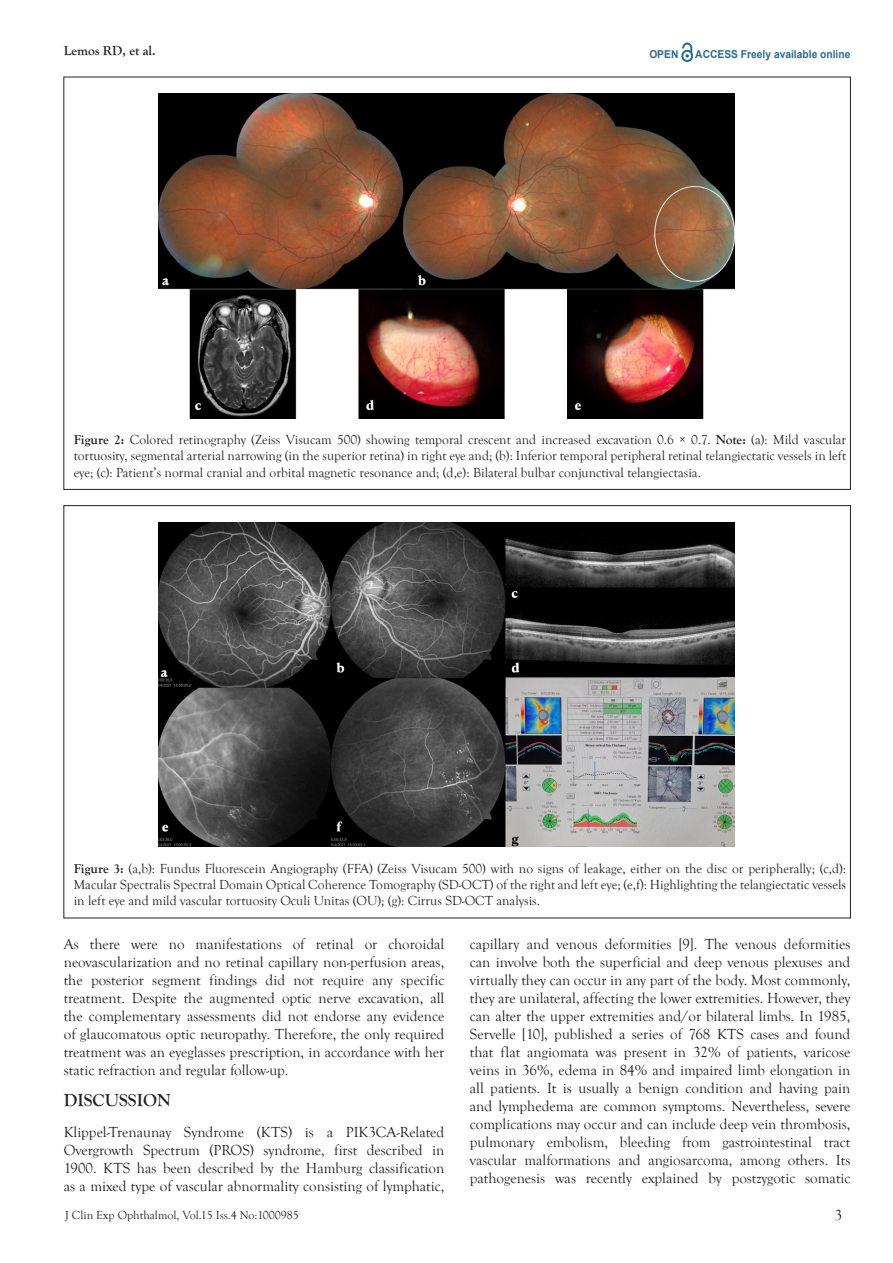
<style>
.page{position:relative;width:893px;height:1263px;background:#fff}
.page>*{position:absolute;margin:0;border:0;box-sizing:border-box;transform-origin:0 0}
.t1{font:700 18px "Goudy Old Style T";color:#231f20}
.bd{font:15px/18px "Goudy Old Style T";color:#231f20;text-align:justify}
.t2{font:13.5px/16.2px "Goudy Old Style T";color:#231f20;text-align:justify}
.t3{font:700 13.5px "Goudy Old Style T";color:#231f20}
.t4{font:12px "Goudy Old Style T";color:#231f20}
.t5{font:700 10.95px "Arial";color:#2b6b8f;scale:.94 1}
.s1{font-weight:700}
</style>
<div class="page">
<svg style="left:681px;top:43px;width:12px;height:19px"></svg>
<img style="left:158px;top:94px;width:577px;height:324px">
<img style="left:158px;top:522px;width:577px;height:325px">
<p class="t3" style="left:64px;top:43px;width:93px">Lemos RD, et al.</p>
<p class="t5" style="left:649px;top:47px;width:32px">OPEN</p>
<p class="t5" style="left:695px;top:46px;width:167px">ACCESS Freely available online</p>
<p class="t2" style="left:74px;top:432px;width:774px"><span class="s1">Figure 2:</span> Colored retinography (Zeiss Visucam 500) showing temporal crescent and increased excavation 0.6 × 0.7. <span class="s1">Note:</span> (a): Mild vascular tortuosity, segmental arterial narrowing (in the superior retina) in right eye and; (b): Inferior temporal peripheral retinal telangiectatic vessels in left eye; (c): Patient’s normal cranial and orbital magnetic resonance and; (d,e): Bilateral bulbar conjunctival telangiectasia.</p>
<p class="t2" style="left:74px;top:860px;width:774px"><span class="s1">Figure 3:</span> (a,b): Fundus Fluorescein Angiography (FFA) (Zeiss Visucam 500) with no signs of leakage, either on the disc or peripherally; (c,d):<br>Macular Spectralis Spectral Domain Optical Coherence Tomography (SD-OCT) of the right and left eye; (e,f): Highlighting the telangiectatic vessels in left eye and mild vascular tortuosity Oculi Unitas (OU); (g): Cirrus SD-OCT analysis.</p>
<p class="bd" style="left:64px;top:935px;width:382px">As there were no manifestations of retinal or choroidal neovascularization and no retinal capillary non-perfusion areas, the posterior segment findings did not require any specific treatment. Despite the augmented optic nerve excavation, all the complementary assessments did not endorse any evidence of glaucomatous optic neuropathy. Therefore, the only required treatment was an eyeglasses prescription, in accordance with her static refraction and regular follow-up.</p>
<p class="t1" style="left:64px;top:1090px;width:108px">DISCUSSION</p>
<p class="bd" style="left:64px;top:1123px;width:382px">Klippel-Trenaunay Syndrome (KTS) is a PIK3CA-Related Overgrowth Spectrum (PROS) syndrome, first described in 1900. KTS has been described by the Hamburg classification as a mixed type of vascular abnormality consisting of lymphatic,</p>
<p class="t4" style="left:65px;top:1209px;width:235px">J Clin Exp Ophthalmol, Vol.15 Iss.4 No:1000985</p>
<p class="bd" style="left:470px;top:935px;width:382px">capillary and venous deformities [9]. The venous deformities can involve both the superficial and deep venous plexuses and virtually they can occur in any part of the body. Most commonly, they are unilateral, affecting the lower extremities. However, they can alter the upper extremities and/or bilateral limbs. In 1985, Servelle [10], published a series of 768 KTS cases and found that flat angiomata was present in 32% of patients, varicose veins in 36%, edema in 84% and impaired limb elongation in all patients. It is usually a benign condition and having pain and lymphedema are common symptoms. Nevertheless, severe complications may occur and can include deep vein thrombosis, pulmonary embolism, bleeding from gastrointestinal tract vascular malformations and angiosarcoma, among others. Its pathogenesis was recently explained by postzygotic somatic</p>
<p class="bd" style="left:835px;top:1207px;width:9px">3</p>
</div>
